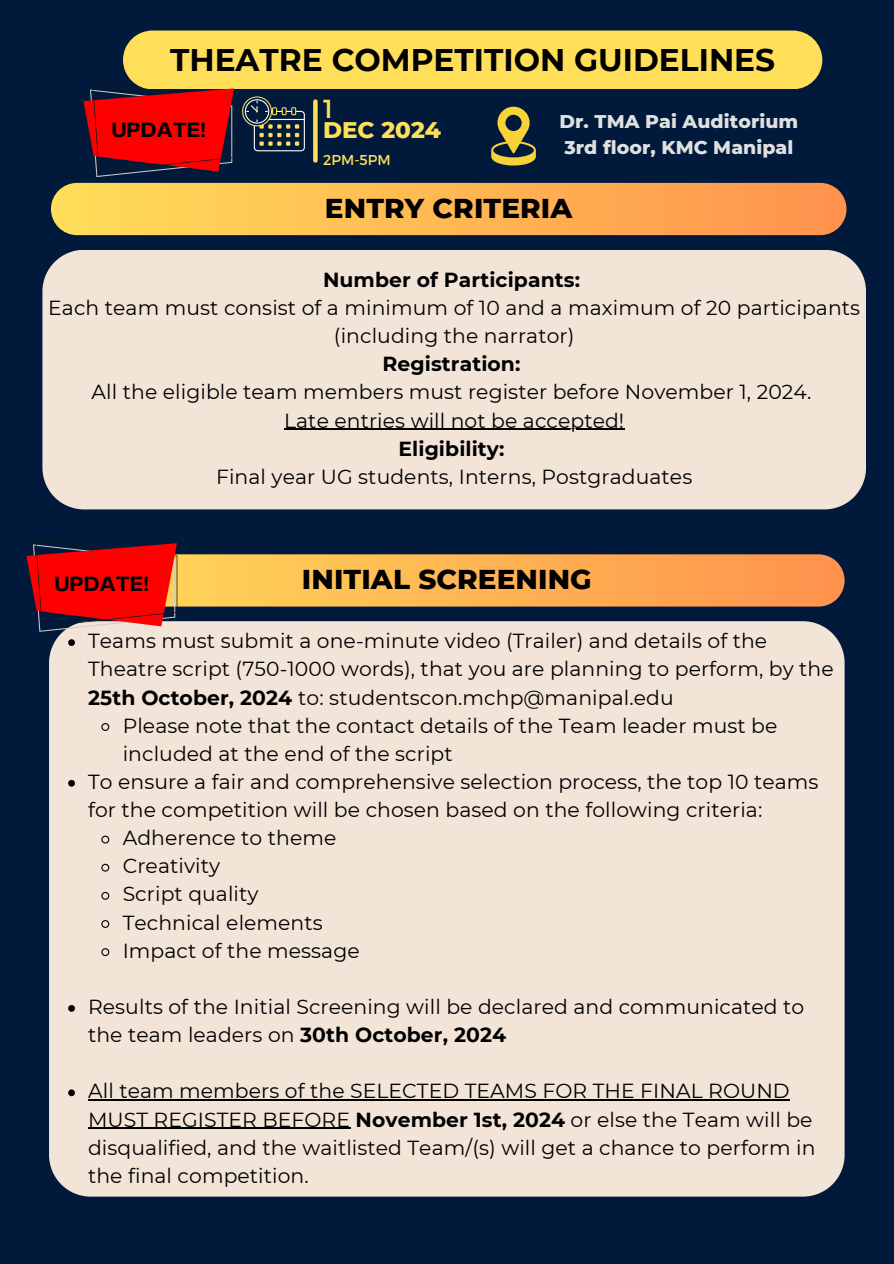
<style>
.page{position:relative;width:894px;height:1264px;background:#fff}
.page>*{position:absolute;margin:0;border:0;box-sizing:border-box;transform-origin:0 0}
.t1{font:700 31.2px "Montserrat";color:#000}
.t2{font:800 27.75px "Montserrat";letter-spacing:.005em;color:#000}
.t3{font:26.1px "Montserrat";color:#ffde59}
.t4{font:800 23.1px "Montserrat";color:#ffde59}
.t5{font:700 21.6px "Telegraf";color:#000}
.t6{font:20.25px/28.2px "Montserrat";letter-spacing:.005em;color:#000}
.t7{font:800 18.75px/25.8px "Montserrat";letter-spacing:.005em;color:#e0e0e0}
.t8{font:14.25px "Montserrat";color:#ffde59}
.s1{font-weight:700}
</style>
<div class="page">
<div style="left:0;top:0;width:893px;height:1263px;background:#011a3b"></div>
<div style="left:123px;top:31px;width:699px;height:58px;background:#ffde59;border-radius:29px"></div>
<svg style="left:242px;top:96px;width:63px;height:56px"></svg>
<svg style="left:313px;top:102px;width:4px;height:58px"></svg>
<div style="left:42px;top:250px;width:823px;height:259px;background:#f2e4d7"></div>
<hr style="left:284px;top:429px;width:340px;height:1px;background:#000">
<svg style="left:51px;top:183px;width:795px;height:52px;background:#fbb552"></svg>
<div style="left:49px;top:632px;width:795px;height:564px;background:#f2e4d7"></div>
<svg style="left:68px;top:639px;width:7px;height:7px"></svg>
<svg style="left:100px;top:722px;width:10px;height:9px"></svg>
<svg style="left:68px;top:780px;width:7px;height:6px"></svg>
<svg style="left:100px;top:834px;width:10px;height:10px"></svg>
<svg style="left:100px;top:863px;width:10px;height:9px"></svg>
<svg style="left:100px;top:891px;width:10px;height:9px"></svg>
<svg style="left:100px;top:919px;width:10px;height:9px"></svg>
<svg style="left:100px;top:947px;width:10px;height:9px"></svg>
<svg style="left:68px;top:1005px;width:7px;height:6px"></svg>
<svg style="left:68px;top:1089px;width:7px;height:7px"></svg>
<hr style="left:88px;top:1099px;width:701px;height:1px;background:#000">
<hr style="left:88px;top:1127px;width:262px;height:1px;background:#000">
<svg style="left:491px;top:107px;width:44px;height:58px"></svg>
<svg style="left:83px;top:85px;width:151px;height:92px"></svg>
<svg style="left:26px;top:540px;width:818px;height:92px"></svg>
<h1 class="t1" style="left:170px;top:41px;width:606px">THEATRE COMPETITION GUIDELINES</h1>
<p class="t3" style="left:323px;top:91px;width:12px">1</p>
<h3 class="t4" style="left:323px;top:115px;width:119px">DEC 2024</h3>
<p class="t8" style="left:323px;top:151px;width:69px">2PM-5PM</p>
<p class="t7" style="left:559px;top:109px;width:240px">Dr. TMA Pai Auditorium<br>3rd floor, KMC Manipal</p>
<p class="t5" style="left:111px;top:120px;width:96px">UPDATE!</p>
<h4 class="t2" style="left:325px;top:191px;width:249px">ENTRY CRITERIA</h4>
<p class="t6" style="left:48px;top:265px;width:813px;text-align:center"><span class="s1">Number of Participants:<br></span>Each team must consist of a minimum of 10 and a maximum of 20 participants (including the narrator)<br><span class="s1">Registration:<br></span>All the eligible team members must register before November 1, 2024.</p>
<p class="t6" style="left:216px;top:406px;width:477px;text-align:center">Late entries will not be accepted!<br><span class="s1">Eligibility:<br></span>Final year UG students, Interns, Postgraduates</p>
<p class="t5" style="left:54px;top:575px;width:96px">UPDATE!</p>
<h3 class="t2" style="left:302px;top:562px;width:291px">INITIAL SCREENING</h3>
<p class="t6" style="left:88px;top:627px;width:747px">Teams must submit a one-minute video (Trailer) and details of the<br>Theatre script (750-1000 words), that you are planning to perform, by the<br><span class="s1">25th October, 2024</span> to: studentscon.mchp@manipal.edu</p>
<h2 class="t6" style="left:123px;top:711px;width:656px">Please note that the contact details of the Team leader must be included at the end of the script</h2>
<p class="t6" style="left:88px;top:767px;width:731px">To ensure a fair and comprehensive selection process, the top 10 teams for the competition will be chosen based on the following criteria:</p>
<p class="t6" style="left:123px;top:823px;width:215px">Adherence to theme</p>
<h3 class="t6" style="left:123px;top:852px;width:99px">Creativity</h3>
<h2 class="t6" style="left:123px;top:880px;width:137px">Script quality</h2>
<p class="t6" style="left:123px;top:908px;width:201px">Technical elements</p>
<p class="t6" style="left:123px;top:936px;width:238px">Impact of the message</p>
<p class="t6" style="left:88px;top:992px;width:717px">Results of the Initial Screening will be declared and communicated to the team leaders on <span class="s1">30th October, 2024</span></p>
<p class="t6" style="left:88px;top:1077px;width:728px">All team members of the SELECTED TEAMS FOR THE FINAL ROUND MUST REGISTER BEFORE <span class="s1">November 1st, 2024</span> or else the Team will be disqualified, and the waitlisted Team/(s) will get a chance to perform in the final competition.</p>
</div>
